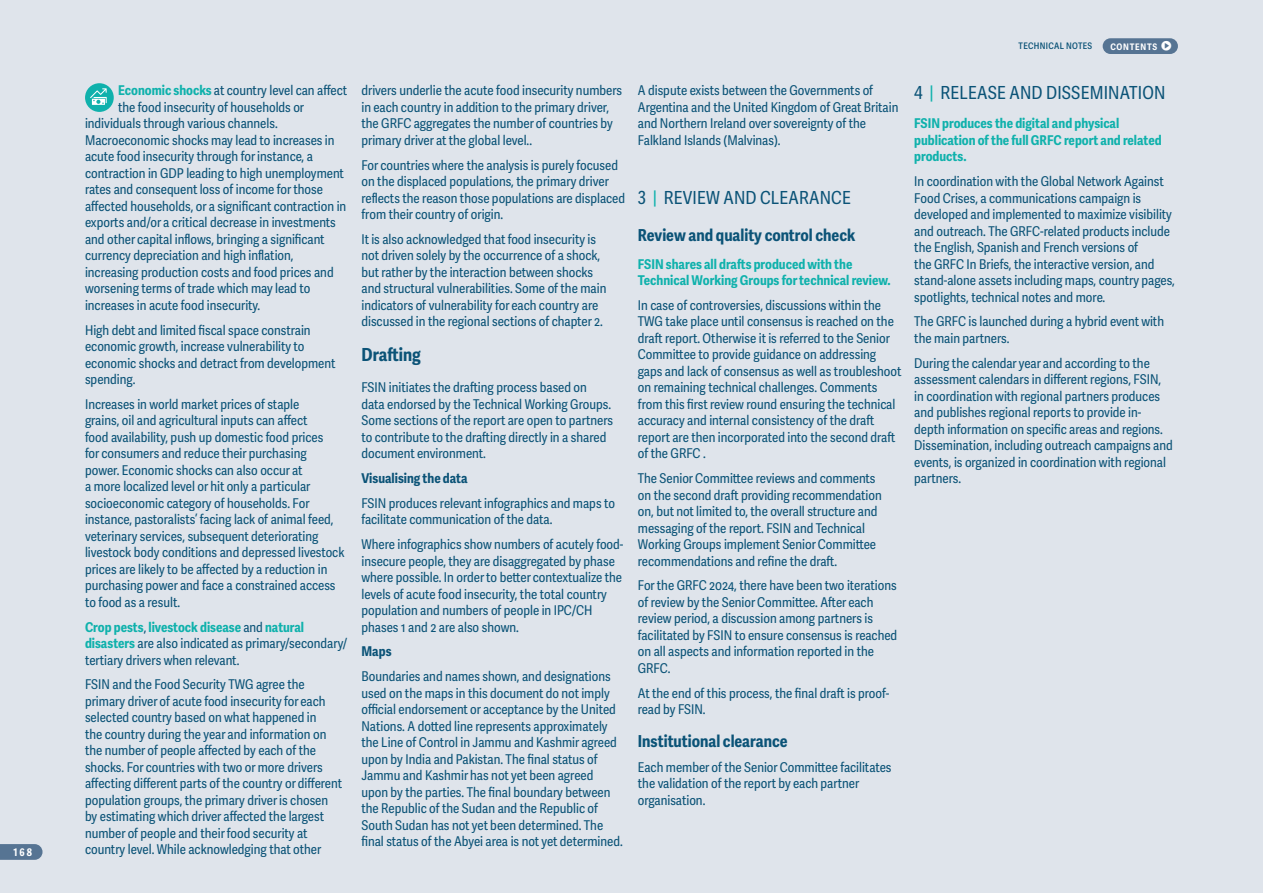
<style>
.page{position:relative;width:1263px;height:893px;background:#fff}
.page>*{position:absolute;margin:0;border:0;box-sizing:border-box;transform-origin:0 0}
._2024_TN_SECTION_HEAD{font:18px "Adelle Sans Cnd";letter-spacing:.01em;color:#0b5377}
._2024_A_HEAD{font:700 18px "Adelle Sans Cnd";color:#0b5377}
._2024_B_HEAD{font:700 16.5px "Adelle Sans Cnd";color:#0b5377}
._2024_9PT_BODYTEXT{font:13.5px/16.5px "Adelle Sans Cnd";color:#0b5377}
._2024_DROP_CAP_CH_1{font:13.5px "Adelle Sans Cnd";color:#0b5377}
._2024_9PT_BODYTEXT-2{font:700 13.5px/16.5px "Adelle Sans Cnd";color:#0fb1ac}
._2024_9PT_BODYTEXT-3{font:700 13.5px "Adelle Sans Cnd";color:#0b5377}
.t1{font:700 10.5px "Adelle Sans Cnd";color:#fff}
.t2{font:600 9px "Adelle Sans Cnd";letter-spacing:.035em;color:#0b5377}
.t3{font:700 9px "Adelle Sans Cnd";letter-spacing:.085em;color:#fff}
.s1{font-weight:700;color:#0fb1ac}
.s2{font-family:"socialtype";font-weight:400;font-size:15px}
.s3{color:#0fb1ac}
</style>
<div class="page">
<div style="left:0;top:0;width:1262px;height:893px;background:#dfe4eb"></div>
<div style="left:1103px;top:38px;width:75px;height:16px;background:#567493;border-radius:8px"></div>
<svg style="left:0;top:844px;width:43px;height:16px"></svg>
<div style="left:85px;top:83px;width:29px;height:29px;background:#0fb1ac;border-radius:50%"></div>
<svg style="left:90px;top:88px;width:17px;height:17px"></svg>
<p class="t1" style="left:13px;top:846px;width:20px">168</p>
<p class="_2024_DROP_CAP_CH_1" style="left:118px;top:83px;width:231px"><span class="s1">Economic shocks</span> at country level can affect</p>
<p class="_2024_DROP_CAP_CH_1" style="left:118px;top:99px;width:188px">the food insecurity of households or</p>
<p class="_2024_DROP_CAP_CH_1" style="left:85px;top:116px;width:194px">individuals through various channels.</p>
<p class="_2024_DROP_CAP_CH_1" style="left:85px;top:132px;width:251px">Macroeconomic shocks may lead to increases in</p>
<p class="_2024_DROP_CAP_CH_1" style="left:85px;top:149px;width:229px">acute food insecurity through for instance, a</p>
<p class="_2024_DROP_CAP_CH_1" style="left:85px;top:165px;width:260px">contraction in GDP leading to high unemployment</p>
<p class="_2024_DROP_CAP_CH_1" style="left:85px;top:182px;width:239px">rates and consequent loss of income for those</p>
<p class="_2024_DROP_CAP_CH_1" style="left:85px;top:198px;width:263px">affected households, or a significant contraction in</p>
<p class="_2024_DROP_CAP_CH_1" style="left:85px;top:215px;width:252px">exports and/or a critical decrease in investments</p>
<p class="_2024_DROP_CAP_CH_1" style="left:85px;top:231px;width:241px">and other capital inflows, bringing a significant</p>
<p class="_2024_DROP_CAP_CH_1" style="left:85px;top:248px;width:210px">currency depreciation and high inflation,</p>
<p class="_2024_DROP_CAP_CH_1" style="left:85px;top:264px;width:250px">increasing production costs and food prices and</p>
<p class="_2024_DROP_CAP_CH_1" style="left:85px;top:281px;width:227px">worsening terms of trade which may lead to</p>
<p class="_2024_DROP_CAP_CH_1" style="left:85px;top:297px;width:177px">increases in acute food insecurity.</p>
<p class="_2024_9PT_BODYTEXT" style="left:85px;top:322px;width:252px">High debt and limited fiscal space constrain economic growth, increase vulnerability to economic shocks and detract from development spending.</p>
<p class="_2024_9PT_BODYTEXT" style="left:85px;top:396px;width:261px">Increases in world market prices of staple<br>grains, oil and agricultural inputs can affect<br>food availability, push up domestic food prices<br>for consumers and reduce their purchasing power. Economic shocks can also occur at<br>a more localized level or hit only a particular socioeconomic category of households. For instance, pastoralists’ facing lack of animal feed, veterinary services, subsequent deteriorating livestock body conditions and depressed livestock prices are likely to be affected by a reduction in purchasing power and face a constrained access to food as a result.</p>
<p class="_2024_9PT_BODYTEXT" style="left:85px;top:619px;width:264px"><span class="s1">Crop pests</span>, <span class="s1">livestock disease</span> and <span class="s1">natural disasters</span> are also indicated as primary/secondary/ tertiary drivers when relevant.</p>
<p class="_2024_9PT_BODYTEXT" style="left:85px;top:677px;width:259px">FSIN and the Food Security TWG agree the primary driver of acute food insecurity for each selected country based on what happened in<br>the country during the year and information on the number of people affected by each of the shocks. For countries with two or more drivers affecting different parts of the country or different population groups, the primary driver is chosen by estimating which driver affected the largest number of people and their food security at country level. While acknowledging that other</p>
<p class="_2024_9PT_BODYTEXT" style="left:361px;top:83px;width:262px">drivers underlie the acute food insecurity numbers in each country in addition to the primary driver, the GRFC aggregates the number of countries by primary driver at the global level..</p>
<p class="_2024_9PT_BODYTEXT" style="left:361px;top:157px;width:265px">For countries where the analysis is purely focused on the displaced populations, the primary driver reflects the reason those populations are displaced from their country of origin.</p>
<p class="_2024_9PT_BODYTEXT" style="left:361px;top:231px;width:246px">It is also acknowledged that food insecurity is not driven solely by the occurrence of a shock, but rather by the interaction between shocks and structural vulnerabilities. Some of the main indicators of vulnerability for each country are discussed in the regional sections of chapter 2.</p>
<p class="_2024_A_HEAD" style="left:361px;top:344px;width:61px">Drafting</p>
<p class="_2024_9PT_BODYTEXT" style="left:361px;top:380px;width:253px">FSIN initiates the drafting process based on data endorsed by the Technical Working Groups.<br>Some sections of the report are open to partners to contribute to the drafting directly in a shared document environment.</p>
<p class="_2024_9PT_BODYTEXT-3" style="left:361px;top:470px;width:108px">Visualising the data</p>
<p class="_2024_9PT_BODYTEXT" style="left:361px;top:495px;width:255px">FSIN produces relevant infographics and maps to facilitate communication of the data.</p>
<p class="_2024_9PT_BODYTEXT" style="left:361px;top:537px;width:263px">Where infographics show numbers of acutely food&shy;insecure people, they are disaggregated by phase where possible. In order to better contextualize the levels of acute food insecurity, the total country population and numbers of people in IPC/CH phases 1 and 2 are also shown.</p>
<p class="_2024_9PT_BODYTEXT-3" style="left:361px;top:644px;width:32px">Maps</p>
<p class="_2024_9PT_BODYTEXT" style="left:361px;top:669px;width:263px">Boundaries and names shown, and designations used on the maps in this document do not imply official endorsement or acceptance by the United Nations. A dotted line represents approximately the Line of Control in Jammu and Kashmir agreed upon by India and Pakistan. The final status of Jammu and Kashmir has not yet been agreed upon by the parties. The final boundary between the Republic of the Sudan and the Republic of South Sudan has not yet been determined. The final status of the Abyei area is not yet determined.</p>
<p class="t2" style="left:1018px;top:41px;width:75px">TECHNICAL NOTES</p>
<p class="t3" style="left:1110px;top:41px;width:64px">CONTENTS <span class="s2">F</span></p>
<p class="_2024_9PT_BODYTEXT" style="left:638px;top:83px;width:262px">A dispute exists between the Governments of Argentina and the United Kingdom of Great Britain and Northern Ireland over sovereignty of the Falkland Islands (Malvinas).</p>
<p class="_2024_TN_SECTION_HEAD" style="left:638px;top:187px;width:214px">3 <span class="s3">|</span> REVIEW AND CLEARANCE</p>
<p class="_2024_B_HEAD" style="left:638px;top:225px;width:219px">Review and quality control check</p>
<p class="_2024_9PT_BODYTEXT-2" style="left:638px;top:256px;width:254px">FSIN shares all drafts produced with the<br>Technical Working Groups for technical review.</p>
<p class="_2024_9PT_BODYTEXT" style="left:638px;top:297px;width:265px">In case of controversies, discussions within the TWG take place until consensus is reached on the draft report. Otherwise it is referred to the Senior Committee to provide guidance on addressing gaps and lack of consensus as well as troubleshoot on remaining technical challenges. Comments from this first review round ensuring the technical accuracy and internal consistency of the draft report are then incorporated into the second draft of the GRFC .</p>
<p class="_2024_9PT_BODYTEXT" style="left:638px;top:471px;width:245px">The Senior Committee reviews and comments on the second draft providing recommendation on, but not limited to, the overall structure and messaging of the report. FSIN and Technical Working Groups implement Senior Committee recommendations and refine the draft.</p>
<p class="_2024_9PT_BODYTEXT" style="left:638px;top:578px;width:261px">For the GRFC 2024, there have been two iterations of review by the Senior Committee. After each review period, a discussion among partners is facilitated by FSIN to ensure consensus is reached on all aspects and information reported in the GRFC.</p>
<p class="_2024_9PT_BODYTEXT" style="left:638px;top:685px;width:253px">At the end of this process, the final draft is proof&shy;read by FSIN.</p>
<p class="_2024_B_HEAD" style="left:638px;top:731px;width:151px">Institutional clearance</p>
<p class="_2024_9PT_BODYTEXT" style="left:638px;top:759px;width:255px">Each member of the Senior Committee facilitates the validation of the report by each partner organisation.</p>
<p class="_2024_TN_SECTION_HEAD" style="left:914px;top:82px;width:253px">4 <span class="s3">|</span> RELEASE AND DISSEMINATION</p>
<p class="_2024_9PT_BODYTEXT-2" style="left:914px;top:116px;width:249px">FSIN produces the digital and physical publication of the full GRFC report and related products.</p>
<p class="_2024_9PT_BODYTEXT" style="left:914px;top:174px;width:262px">In coordination with the Global Network Against Food Crises, a communications campaign is developed and implemented to maximize visibility and outreach. The GRFC-related products include the English, Spanish and French versions of<br>the GRFC In Briefs, the interactive version, and stand-alone assets including maps, country pages, spotlights, technical notes and more.</p>
<p class="_2024_9PT_BODYTEXT" style="left:914px;top:314px;width:251px">The GRFC is launched during a hybrid event with the main partners.</p>
<p class="_2024_9PT_BODYTEXT" style="left:914px;top:355px;width:260px">During the calendar year and according to the assessment calendars in different regions, FSIN, in coordination with regional partners produces and publishes regional reports to provide in&shy;depth information on specific areas and regions.<br>Dissemination, including outreach campaigns and events, is organized in coordination with regional partners.</p>
</div>
